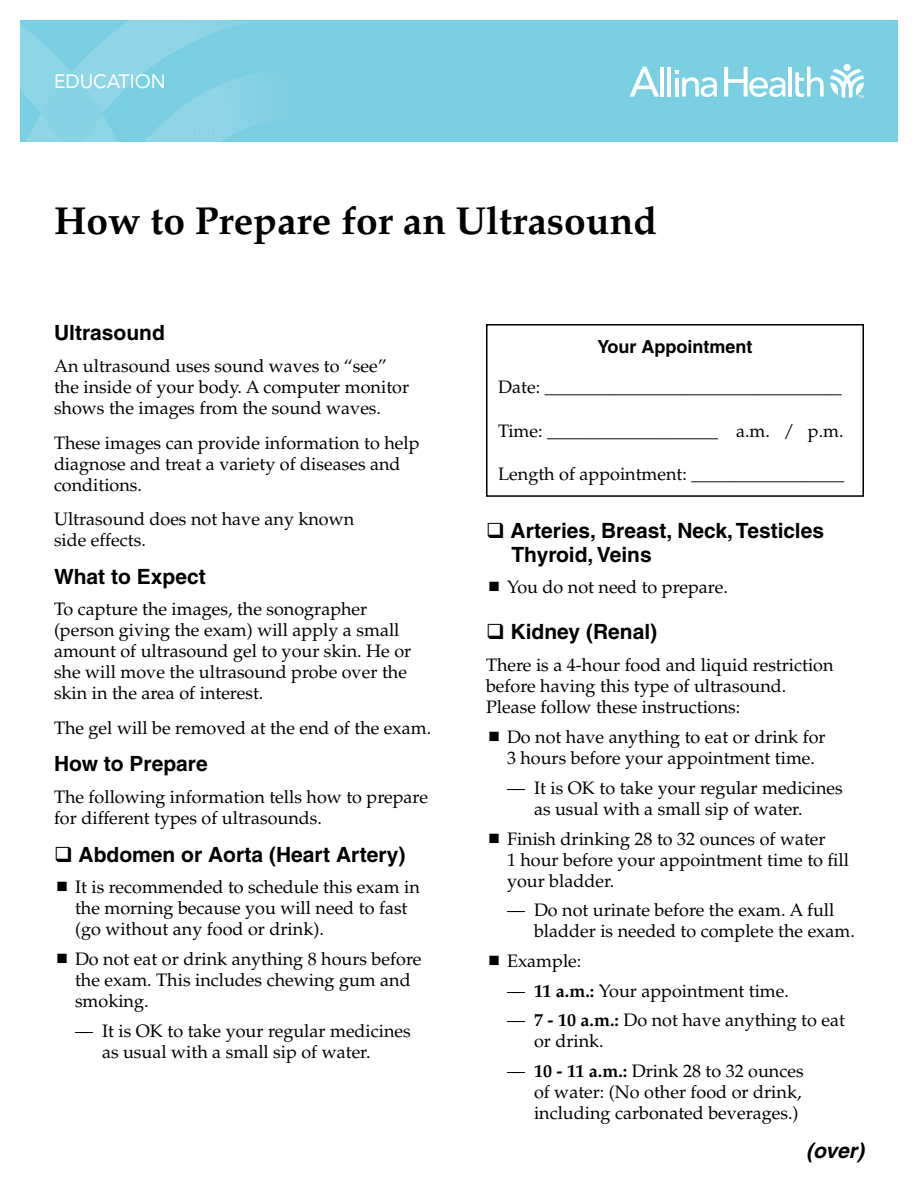
<style>
.page{position:relative;width:918px;height:1188px;background:#fff}
.page>*{position:absolute;margin:0;border:0;box-sizing:border-box;transform-origin:0 0}
.t1{font:700 39px "Palatino";color:#000}
.t2{font:700 21px/24px "Helvetica";color:#000}
.t3{font:italic 700 21px "Helvetica";color:#000}
.t4{font:19.2px "Avenir LT Std";color:#fff}
.t5{font:18px/21px "Palatino";color:#000}
.t6{font:700 18px "Helvetica";color:#000}
.s1{font-weight:700}
</style>
<div class="page">
<div style="left:20px;top:20px;width:878px;height:122px;background:#7ad0e2"></div>
<svg style="left:20px;top:20px;width:246px;height:122px"></svg>
<svg style="left:830px;top:69px;width:34px;height:29px"></svg>
<div style="left:844px;top:64px;width:7px;height:7px;background:#fff;border-radius:50%"></div>
<hr style="left:660px;top:67px;width:4px;height:30px;background:#fff">
<hr style="left:667px;top:67px;width:4px;height:30px;background:#fff">
<hr style="left:789px;top:67px;width:3px;height:30px;background:#fff">
<svg style="left:795px;top:67px;width:29px;height:30px"></svg>
<svg style="left:675px;top:71px;width:42px;height:26px"></svg>
<svg style="left:629px;top:67px;width:30px;height:30px"></svg>
<svg style="left:724px;top:67px;width:62px;height:30px"></svg>
<div style="left:486px;top:324px;width:378px;height:173px;border:2px solid #000"></div>
<p class="t4" style="left:54px;top:70px;width:113px">EDUCATION</p>
<h1 class="t1" style="left:54px;top:198px;width:605px">How to Prepare for an Ultrasound</h1>
<p class="t2" style="left:54px;top:321px;width:112px">Ultrasound</p>
<p class="t5" style="left:54px;top:356px;width:357px">An ultrasound uses sound waves to “see” the inside of your body. A computer monitor shows the images from the sound waves.</p>
<p class="t5" style="left:54px;top:432px;width:367px">These images can provide information to help diagnose and treat a variety of diseases and conditions.</p>
<p class="t5" style="left:54px;top:509px;width:302px">Ultrasound does not have any known side effects.</p>
<p class="t2" style="left:54px;top:564px;width:153px">What to Expect</p>
<p class="t5" style="left:54px;top:599px;width:359px">To capture the images, the sonographer (person giving the exam) will apply a small amount of ultrasound gel to your skin. He or she will move the ultrasound probe over the skin in the area of interest.</p>
<p class="t5" style="left:54px;top:718px;width:379px">The gel will be removed at the end of the exam.</p>
<p class="t2" style="left:54px;top:752px;width:155px">How to Prepare</p>
<p class="t5" style="left:54px;top:787px;width:375px">The following information tells how to prepare for different types of ultrasounds.</p>
<p class="t2" style="left:54px;top:842px;width:353px">❑ Abdomen or Aorta (Heart Artery)</p>
<p class="t5" style="left:75px;top:877px;width:346px">It is recommended to schedule this exam in the morning because you will need to fast (go without any food or drink).</p>
<p class="t5" style="left:75px;top:949px;width:348px">Do not eat or drink anything 8 hours before the exam. This includes chewing gum and smoking.</p>
<p class="t5" style="left:102px;top:1020px;width:310px;text-indent:-27px">— It is OK to take your regular medicines as usual with a small sip of water.</p>
<p class="t6" style="left:597px;top:335px;width:157px">Your Appointment</p>
<p class="t5" style="left:498px;top:377px;width:345px">Date: _________________________________</p>
<p class="t5" style="left:498px;top:421px;width:347px">Time: ___________________ a.m. / p.m.</p>
<p class="t5" style="left:498px;top:464px;width:348px">Length of appointment: _________________</p>
<p class="t2" style="left:511px;top:518px;width:314px;text-indent:-25px">❑ Arteries, Breast, Neck, Testicles<br>Thyroid, Veins</p>
<p class="t5" style="left:507px;top:577px;width:222px">You do not need to prepare.</p>
<p class="t2" style="left:486px;top:620px;width:173px">❑ Kidney (Renal)</p>
<p class="t5" style="left:486px;top:655px;width:349px">There is a 4-hour food and liquid restriction before having this type of ultrasound.<br>Please follow these instructions:</p>
<p class="t5" style="left:507px;top:727px;width:320px">Do not have anything to eat or drink for<br>3 hours before your appointment time.</p>
<p class="t5" style="left:534px;top:778px;width:310px;text-indent:-27px">— It is OK to take your regular medicines as usual with a small sip of water.</p>
<p class="t5" style="left:507px;top:828px;width:343px">Finish drinking 28 to 32 ounces of water<br>1 hour before your appointment time to fill your bladder.</p>
<p class="t5" style="left:534px;top:900px;width:322px;text-indent:-27px">— Do not urinate before the exam. A full bladder is needed to complete the exam.</p>
<p class="t5" style="left:507px;top:951px;width:76px">Example:</p>
<p class="t5" style="left:507px;top:980px;width:284px">— <span class="s1">11 a.m.:</span> Your appointment time.</p>
<p class="t5" style="left:534px;top:1010px;width:312px;text-indent:-27px">— <span class="s1">7 - 10 a.m.:</span> Do not have anything to eat or drink.</p>
<p class="t5" style="left:534px;top:1061px;width:271px;text-indent:-27px">— <span class="s1">10 - 11 a.m.:</span> Drink 28 to 32 ounces of water: (No other food or drink, including carbonated beverages.)</p>
<p class="t3" style="left:806px;top:1137px;width:59px">(over)</p>
</div>
